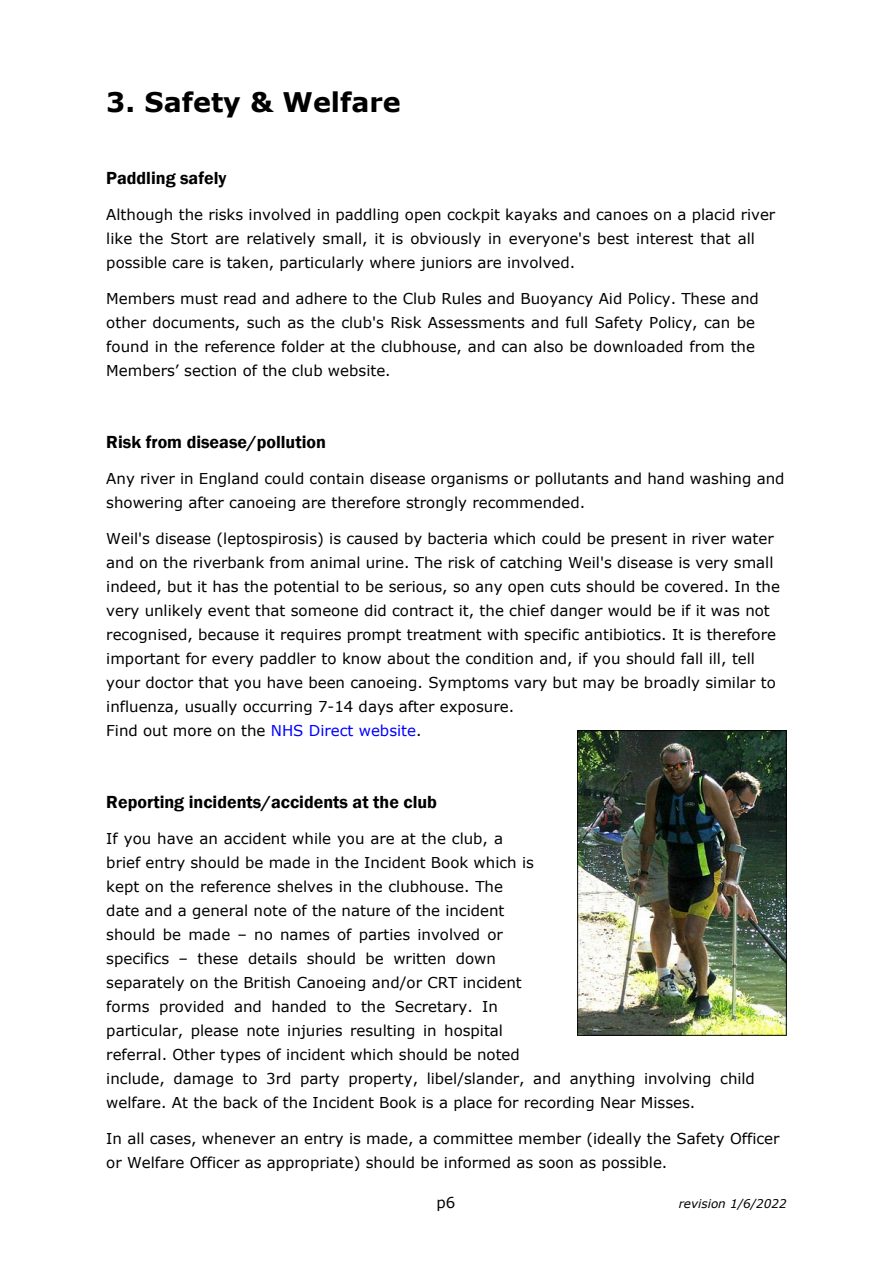
<style>
.page{position:relative;width:893px;height:1263px;background:#fff}
.page>*{position:absolute;margin:0;border:0;box-sizing:border-box;transform-origin:0 0}
.t1{font:700 27px "Verdana";color:#000}
.t2{font:600 18px "Franklin Gothic";color:#000}
.t3{font:15px/24px "Verdana";color:#000}
.t4{font:italic 12px "Verdana";color:#000}
.s1{color:#00f}
</style>
<div class="page">
<img style="left:579px;top:732px;width:206px;height:302px">
<div style="left:577px;top:730px;width:210px;height:306px;border:1px solid #000"></div>
<h1 class="t1" style="left:106px;top:92px;width:296px">3. Safety &amp; Welfare</h1>
<p class="t2" style="left:106px;top:172px;width:122px">Paddling safely</p>
<p class="t3" style="left:106px;top:204px;width:671px">Although the risks involved in paddling open cockpit kayaks and canoes on a placid river like the Stort are relatively small, it is obviously in everyone's best interest that all possible care is taken, particularly where juniors are involved.</p>
<p class="t3" style="left:106px;top:288px;width:654px">Members must read and adhere to the Club Rules and Buoyancy Aid Policy. These and other documents, such as the club's Risk Assessments and full Safety Policy, can be found in the reference folder at the clubhouse, and can also be downloaded from the Members’ section of the club website.</p>
<p class="t2" style="left:106px;top:436px;width:221px">Risk from disease/pollution</p>
<p class="t3" style="left:106px;top:468px;width:680px">Any river in England could contain disease organisms or pollutants and hand washing and showering after canoeing are therefore strongly recommended.</p>
<p class="t3" style="left:106px;top:528px;width:675px">Weil's disease (leptospirosis) is caused by bacteria which could be present in river water and on the riverbank from animal urine. The risk of catching Weil's disease is very small indeed, but it has the potential to be serious, so any open cuts should be covered. In the very unlikely event that someone did contract it, the chief danger would be if it was not recognised, because it requires prompt treatment with specific antibiotics. It is therefore important for every paddler to know about the condition and, if you should fall ill, tell your doctor that you have been canoeing. Symptoms vary but may be broadly similar to influenza, usually occurring 7-14 days after exposure.<br>Find out more on the <span class="s1">NHS Direct website</span>.</p>
<p class="t2" style="left:106px;top:796px;width:332px">Reporting incidents/accidents at the club</p>
<p class="t3" style="left:106px;top:828px;width:650px">If you have an accident while you are at the club, a<br>brief entry should be made in the Incident Book which is<br>kept on the reference shelves in the clubhouse. The<br>date and a general note of the nature of the incident<br>should be made – no names of parties involved or<br>specifics – these details should be written down<br>separately on the British Canoeing and/or CRT incident<br>forms provided and handed to the Secretary. In<br>particular, please note injuries resulting in hospital<br>referral. Other types of incident which should be noted<br>include, damage to 3rd party property, libel/slander, and anything involving child welfare. At the back of the Incident Book is a place for recording Near Misses.</p>
<p class="t3" style="left:106px;top:1128px;width:675px">In all cases, whenever an entry is made, a committee member (ideally the Safety Officer or Welfare Officer as appropriate) should be informed as soon as possible.</p>
<p class="t3" style="left:436px;top:1192px;width:20px">p6</p>
<p class="t4" style="left:679px;top:1199px;width:109px">revision 1/6/2022</p>
</div>
